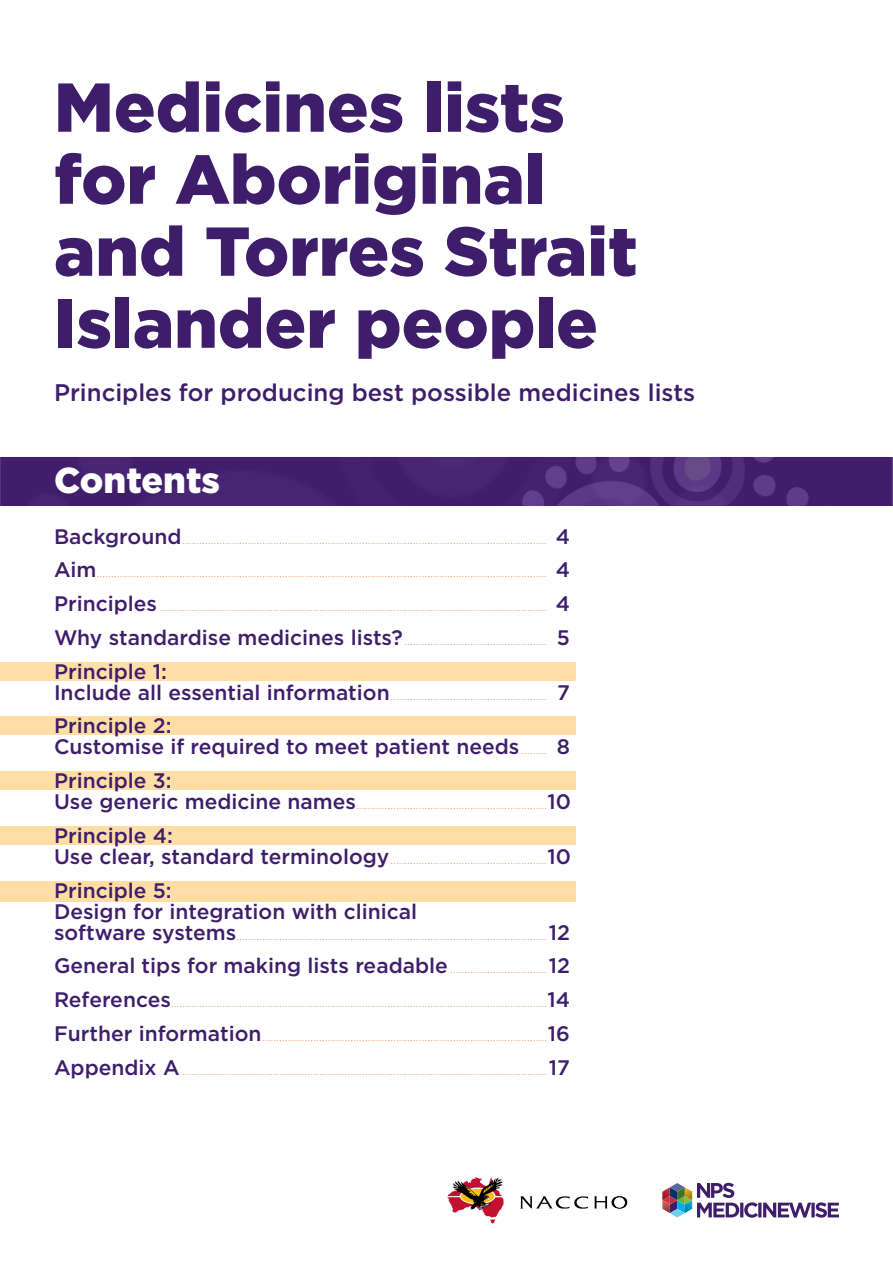
<style>
.page{position:relative;width:893px;height:1263px;background:#fff}
.page>*{position:absolute;margin:0;border:0;box-sizing:border-box;transform-origin:0 0}
.t1{font:900 69px/72px "Gotham";color:#3e1d6b}
.t2{font:900 36px "Gotham";color:#fff}
.t3{font:500 24px "Gotham";color:#3e1d6b}
.t4{font:500 21px/21px "Gotham";color:#3e1d6b}
.t5{font:200 15px "Gotham";color:#f47b2a}
.s1{font-weight:500;font-size:21px;color:#3e1d6b}
.s2{font-weight:200;font-size:15px;color:#f47b2a}
</style>
<div class="page">
<img style="left:0;top:458px;width:893px;height:47px">
<div style="left:0;top:662px;width:575px;height:18px;background:#ffdea5"></div>
<div style="left:0;top:716px;width:575px;height:19px;background:#ffdea5"></div>
<div style="left:0;top:771px;width:575px;height:19px;background:#ffdea5"></div>
<div style="left:0;top:826px;width:575px;height:19px;background:#ffdea5"></div>
<div style="left:0;top:881px;width:575px;height:20px;background:#ffdea5"></div>
<svg style="left:662px;top:1183px;width:177px;height:35px"></svg>
<svg style="left:447px;top:1177px;width:57px;height:47px"></svg>
<svg style="left:594px;top:1196px;width:33px;height:12px"></svg>
<svg style="left:520px;top:1196px;width:68px;height:13px"></svg>
<p class="t1" style="left:54px;top:71px;width:585px">Medicines lists for Aboriginal and Torres Strait<br>Islander people</p>
<p class="t3" style="left:54px;top:377px;width:643px">Principles for producing best possible medicines lists</p>
<p class="t2" style="left:54px;top:455px;width:168px">Contents</p>
<p class="t5" style="left:54px;top:529px;width:518px"><span class="s1">Background</span>................................................................................................................................ <span class="s1">4</span></p>
<p class="t5" style="left:54px;top:563px;width:518px"><span class="s1">Aim</span>.............................................................................................................................................................. <span class="s1">4</span></p>
<p class="t5" style="left:54px;top:596px;width:518px"><span class="s1">Principles</span> ........................................................................................................................................ <span class="s1">4</span></p>
<p class="t5" style="left:54px;top:630px;width:518px"><span class="s1">Why standardise medicines lists?</span>.................................................. <span class="s1">5</span></p>
<p class="t4" style="left:54px;top:660px;width:114px">Principle 1:</p>
<p class="t5" style="left:54px;top:685px;width:518px"><span class="s1">Include all essential information</span>....................................................... <span class="s1">7</span></p>
<p class="t4" style="left:54px;top:715px;width:518px">Principle 2:<br>Customise if required to meet patient needs<span class="s2">.........</span> 8</p>
<p class="t4" style="left:54px;top:770px;width:119px">Principle 3:</p>
<p class="t5" style="left:54px;top:794px;width:519px"><span class="s1">Use generic medicine names</span>...................................................................<span class="s1">10</span></p>
<p class="t4" style="left:54px;top:825px;width:120px">Principle 4:</p>
<p class="t5" style="left:54px;top:849px;width:519px"><span class="s1">Use clear, standard terminology</span>.......................................................<span class="s1">10</span></p>
<p class="t4" style="left:54px;top:879px;width:365px">Principle 5:<br>Design for integration with clinical</p>
<p class="t5" style="left:54px;top:925px;width:517px"><span class="s1">software systems</span>.............................................................................................................<span class="s1">12</span></p>
<p class="t4" style="left:54px;top:955px;width:517px">General tips for making lists readable<span class="s2">..................................</span>12</p>
<p class="t5" style="left:54px;top:992px;width:518px"><span class="s1">References</span>....................................................................................................................................<span class="s1">14</span></p>
<p class="t5" style="left:54px;top:1026px;width:517px"><span class="s1">Further information</span>....................................................................................................<span class="s1">16</span></p>
<p class="t5" style="left:54px;top:1060px;width:518px"><span class="s1">Appendix A</span> ................................................................................................................................<span class="s1">17</span></p>
</div>
